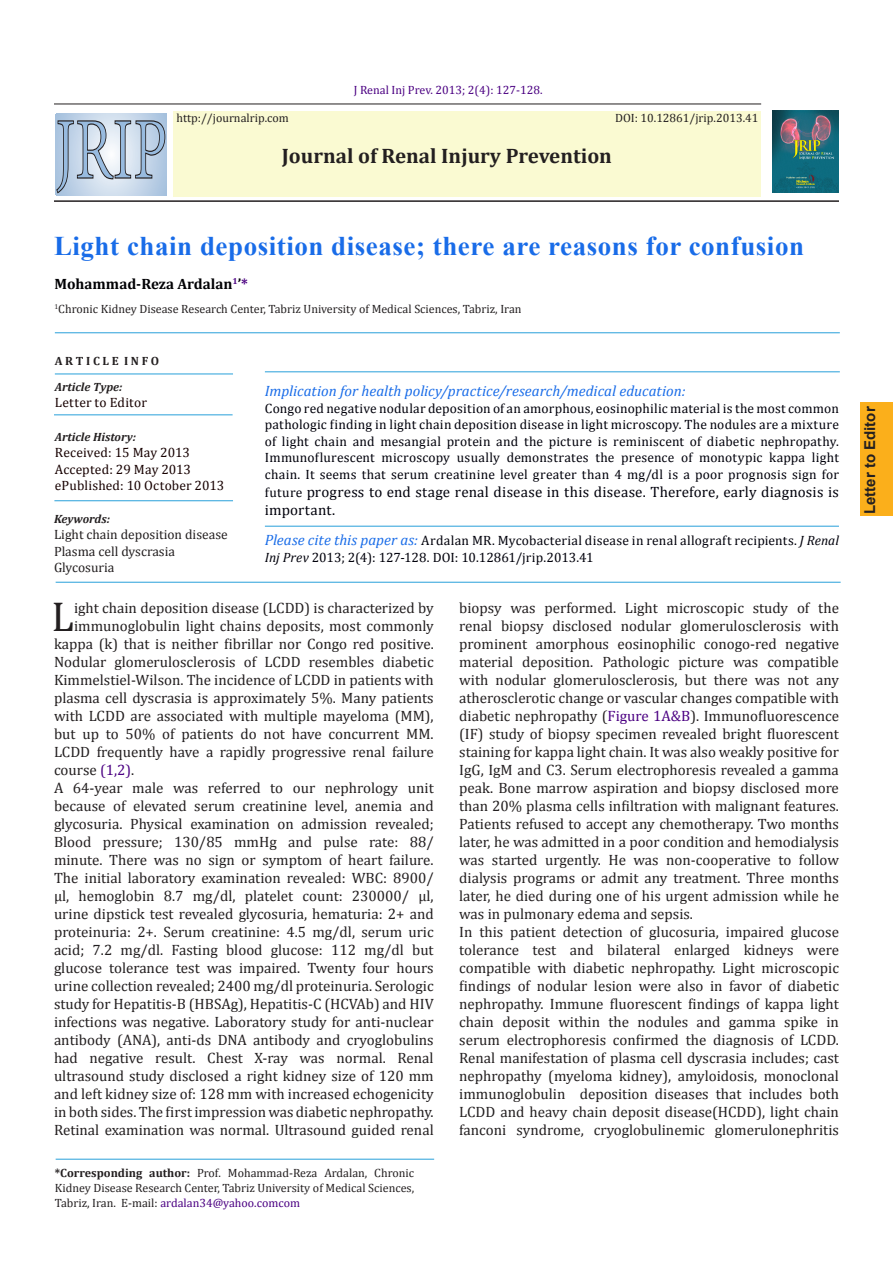
<style>
.page{position:relative;width:893px;height:1263px;background:#fff}
.page>*{position:absolute;margin:0;border:0;box-sizing:border-box;transform-origin:0 0}
.t1{font:42px "Cambria";color:#231f20}
.t2{font:700 27px "Times New Roman";letter-spacing:.02em;color:#196ce8}
.t3{font:700 21px "Cambria";color:#231f20}
.t4{font:15px/18px "Cambria";color:#231f20;text-align:justify}
.abstract{font:15px/18px "Cambria";letter-spacing:.015em;color:#00000b}
.abstract-2{font:italic 15px "Cambria";color:#196ce8}
.t5{font:700 15px "Cambria";color:#000004}
.t6{font:700 15px "Arial";color:#231f20}
.abstract-3{font:13.5px/16.5px "Cambria";letter-spacing:.015em;color:#00000b;text-align:justify}
.t7{font:13.5px "Cambria";letter-spacing:.01em;color:#170000}
.t8{font:13.5px "Cambria";color:#231f20}
.t9{font:12px/15px "Cambria";color:#231f20;text-align:justify}
.t10{font:italic 700 12px "Cambria";color:#231f20}
.t11{font:12px "Cambria";color:#4b0082}
.t12{font:700 12px "Cambria";color:#231f20}
.s1{color:#4b0082}
.s2{font-size:13.5px}
.s3{font-style:italic;font-size:15px;color:#196ce8}
.s4{font-style:italic}
.s5{font-weight:700}
</style>
<div class="page">
<hr style="left:54px;top:104px;width:707px;height:1px;background:#231f20">
<hr style="left:54px;top:200px;width:785px;height:2px;background:#231f20">
<div style="left:173px;top:111px;width:588px;height:85px;background:#fafad2"></div>
<hr style="left:56px;top:1159px;width:378px;height:1px;background:#28a0da">
<hr style="left:55px;top:332px;width:785px;height:1px;background:#28a0da">
<hr style="left:56px;top:582px;width:785px;height:1px;background:#28a0da">
<hr style="left:265px;top:371px;width:575px;height:1px;background:#28a0da">
<hr style="left:265px;top:526px;width:574px;height:1px;background:#28a0da">
<hr style="left:55px;top:374px;width:178px;height:1px;background:#28a0da">
<hr style="left:54px;top:500px;width:179px;height:1px;background:#28a0da">
<hr style="left:54px;top:414px;width:179px;height:1px;background:#28a0da">
<div style="left:860px;top:402px;width:33px;height:114px;background:#fbaf1b"></div>
<svg style="left:55px;top:113px;width:112px;height:82px"></svg>
<svg style="left:56px;top:120px;width:109px;height:73px;background:#b0c1d3"></svg>
<img style="left:773px;top:111px;width:66px;height:82px">
<p class="t11" style="left:354px;top:83px;width:190px">J Renal Inj Prev. 2013; 2(4): 127-128.</p>
<p class="t9" style="left:176px;top:111px;width:114px">http://journalrip.com</p>
<p class="t9" style="left:615px;top:111px;width:145px">DOI: 10.12861/jrip.2013.41</p>
<p class="t3" style="left:282px;top:141px;width:332px">Journal of Renal Injury Prevention</p>
<p class="t2" style="left:54px;top:228px;width:752px">Light chain deposition disease; there are reasons for confusion</p>
<p class="t5" style="left:54px;top:273px;width:195px">Mohammad-Reza Ardalan<sup>1</sup>’<span class="s1">*</span></p>
<p class="t9" style="left:54px;top:301px;width:469px"><sup>1</sup>Chronic Kidney Disease Research Center, Tabriz University of Medical Sciences, Tabriz, Iran</p>
<p class="t12" style="left:55px;top:352px;width:106px">A R T I C L E I N F O</p>
<p class="t10" style="left:55px;top:378px;width:69px">Article Type:</p>
<p class="t7" style="left:55px;top:395px;width:94px">Letter to Editor</p>
<p class="t10" style="left:55px;top:428px;width:83px">Article History:</p>
<p class="t7" style="left:55px;top:445px;width:137px">Received: 15 May 2013</p>
<p class="t7" style="left:55px;top:461px;width:138px">Accepted: 29 May 2013</p>
<p class="t7" style="left:55px;top:478px;width:171px">ePublished: 10 October 2013</p>
<p class="t10" style="left:54px;top:510px;width:57px">Keywords:</p>
<p class="t8" style="left:54px;top:526px;width:175px">Light chain deposition disease</p>
<p class="t8" style="left:54px;top:543px;width:123px">Plasma cell dyscrasia</p>
<p class="t8" style="left:54px;top:559px;width:62px">Glycosuria</p>
<p class="abstract-2" style="left:265px;top:381px;width:422px">Implication for health policy/practice/research/medical education:</p>
<p class="abstract-3" style="left:265px;top:400px;width:576px">Congo red negative nodular deposition of an amorphous, eosinophilic material is the most common pathologic finding in light chain deposition disease in light microscopy. The nodules are a mixture of light chain and mesangial protein and the picture is reminiscent of diabetic nephropathy.<br>Immunoflurescent microscopy usually demonstrates the presence of monotypic kappa light chain. It seems that serum creatinine level greater than 4 mg/dl is a poor prognosis sign for</p>
<p class="abstract" style="left:265px;top:483px;width:576px"><span class="s2">future</span> progress to end stage renal disease in this disease. Therefore, early diagnosis is important.</p>
<p class="abstract-3" style="left:265px;top:532px;width:576px"><span class="s3">Please cite this paper as:</span> Ardalan MR. Mycobacterial disease in renal allograft recipients. <span class="s4">J Renal<br>Inj Prev</span> 2013; 2(4): 127-128. DOI: 10.12861/jrip.2013.41</p>
<p class="t1" style="left:52px;top:592px;width:24px">L</p>
<p class="t4" style="left:74px;top:599px;width:361px">ight chain deposition disease (LCDD) is characterized by</p>
<p class="t4" style="left:74px;top:617px;width:361px">immunoglobulin light chains deposits, most commonly</p>
<p class="t4" style="left:54px;top:635px;width:381px">kappa (k) that is neither fibrillar nor Congo red positive.</p>
<p class="t4" style="left:54px;top:653px;width:381px">Nodular glomerulosclerosis of LCDD resembles diabetic</p>
<p class="t4" style="left:54px;top:671px;width:381px">Kimmelstiel-Wilson. The incidence of LCDD in patients with</p>
<p class="t4" style="left:54px;top:689px;width:381px">plasma cell dyscrasia is approximately 5%. Many patients</p>
<p class="t4" style="left:54px;top:707px;width:381px">with LCDD are associated with multiple mayeloma (MM),</p>
<p class="t4" style="left:54px;top:725px;width:381px">but up to 50% of patients do not have concurrent MM.</p>
<p class="t4" style="left:54px;top:743px;width:381px">LCDD frequently have a rapidly progressive renal failure</p>
<p class="t4" style="left:54px;top:761px;width:82px">course <span class="s1">(1,2)</span>.</p>
<p class="t4" style="left:54px;top:779px;width:381px">A 64-year male was referred to our nephrology unit because of elevated serum creatinine level, anemia and glycosuria. Physical examination on admission revealed; Blood pressure; 130/85 mmHg and pulse rate: 88/ minute. There was no sign or symptom of heart failure.<br>The initial laboratory examination revealed: WBC: 8900/ µl, hemoglobin 8.7 mg/dl, platelet count: 230000/ µl, urine dipstick test revealed glycosuria, hematuria: 2+ and proteinuria: 2+. Serum creatinine: 4.5 mg/dl, serum uric acid; 7.2 mg/dl. Fasting blood glucose: 112 mg/dl but glucose tolerance test was impaired. Twenty four hours urine collection revealed; 2400 mg/dl proteinuria. Serologic study for Hepatitis-B (HBSAg), Hepatitis-C (HCVAb) and HIV infections was negative. Laboratory study for anti-nuclear antibody (ANA), anti-ds DNA antibody and cryoglobulins had negative result. Chest X-ray was normal. Renal ultrasound study disclosed a right kidney size of 120 mm and left kidney size of: 128 mm with increased echogenicity in both sides. The first impression was diabetic nephropathy.<br>Retinal examination was normal. Ultrasound guided renal</p>
<p class="t9" style="left:55px;top:1165px;width:361px"><span class="s5">*Corresponding author:</span> Prof. Mohammad-Reza Ardalan, Chronic Kidney Disease Research Center, Tabriz University of Medical Sciences, Tabriz, Iran. E-mail: <span class="s1">ardalan34@yahoo.comcom</span></p>
<p class="t4" style="left:459px;top:599px;width:381px">biopsy was performed. Light microscopic study of the renal biopsy disclosed nodular glomerulosclerosis with prominent amorphous eosinophilic conogo-red negative material deposition. Pathologic picture was compatible with nodular glomerulosclerosis, but there was not any atherosclerotic change or vascular changes compatible with diabetic nephropathy (<span class="s1">Figure 1A&amp;B</span>). Immunofluorescence (IF) study of biopsy specimen revealed bright fluorescent staining for kappa light chain. It was also weakly positive for IgG, IgM and C3. Serum electrophoresis revealed a gamma peak. Bone marrow aspiration and biopsy disclosed more than 20% plasma cells infiltration with malignant features.<br>Patients refused to accept any chemotherapy. Two months later, he was admitted in a poor condition and hemodialysis was started urgently. He was non-cooperative to follow dialysis programs or admit any treatment. Three months later, he died during one of his urgent admission while he was in pulmonary edema and sepsis.</p>
<p class="t4" style="left:459px;top:923px;width:381px">In this patient detection of glucosuria, impaired glucose tolerance test and bilateral enlarged kidneys were compatible with diabetic nephropathy. Light microscopic findings of nodular lesion were also in favor of diabetic nephropathy. Immune fluorescent findings of kappa light chain deposit within the nodules and gamma spike in serum electrophoresis confirmed the diagnosis of LCDD.<br>Renal manifestation of plasma cell dyscrasia includes; cast nephropathy (myeloma kidney), amyloidosis, monoclonal immunoglobulin deposition diseases that includes both LCDD and heavy chain deposit disease(HCDD), light chain fanconi syndrome, cryoglobulinemic glomerulonephritis</p>
<p class="t6" style="left:860px;top:514px;width:109px;rotate:-90deg">Letter to Editor</p>
</div>
